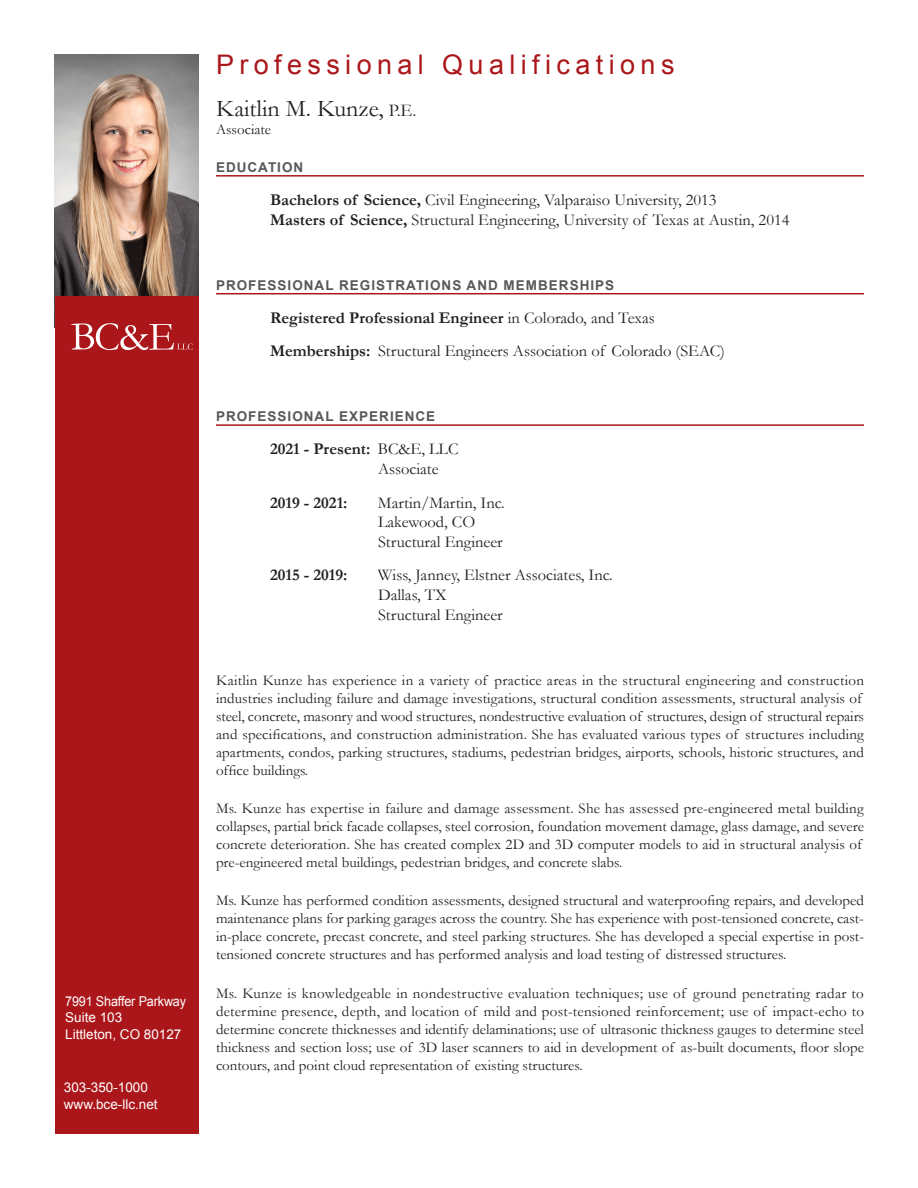
<style>
.page{position:relative;width:918px;height:1188px;background:#fff}
.page>*{position:absolute;margin:0;border:0;box-sizing:border-box;transform-origin:0 0}
.PQ_Title{font:27px "Arial";letter-spacing:.2em;color:#ab161a}
.t1{font:24px "Garamond";color:#231f20}
.Experience{font:16.5px/19.8px "Garamond";color:#231f20}
.Memberships{font:16.5px/19.8px "Garamond";color:#231f20}
.Experience-2{font:700 16.5px "Garamond";color:#231f20}
.PQ_Summary{font:15px/18px "Garamond";letter-spacing:.005em;color:#231f20}
.PQ_SectionHead{font:700 13.5px "Arial";letter-spacing:.075em;color:#57585a}
.t2{font:13.5px "Arial";color:#fff}
.t3{font:13.5px "Arial";color:#fff;scale:.93 1}
.s1{font-size:18px}
.s2{font-weight:700}
.s3{font-weight:400}
</style>
<div class="page">
<hr style="left:216px;top:175px;width:648px;height:2px;background:#ab161a">
<hr style="left:216px;top:293px;width:648px;height:1px;background:#ab161a">
<hr style="left:216px;top:424px;width:648px;height:2px;background:#ab161a">
<div style="left:55px;top:54px;width:144px;height:1080px;background:#ab161a"></div>
<img style="left:55px;top:54px;width:144px;height:242px">
<svg style="left:71px;top:323px;width:122px;height:27px"></svg>
<p class="t3" style="left:65px;top:992px;width:132px">7991 Shaffer Parkway</p>
<p class="t2" style="left:65px;top:1009px;width:59px">Suite 103</p>
<p class="t2" style="left:65px;top:1025px;width:118px">Littleton, CO 80127</p>
<p class="t2" style="left:64px;top:1079px;width:86px">303-350-1000</p>
<p class="t2" style="left:64px;top:1095px;width:95px">www.bce-llc.net</p>
<p class="PQ_Title" style="left:216px;top:46px;width:460px">Professional Qualifications</p>
<p class="t1" style="left:216px;top:94px;width:202px">Kaitlin M. Kunze, <span class="s1">P.E.</span></p>
<p class="PQ_Summary" style="left:216px;top:120px;width:57px">Associate</p>
<p class="PQ_SectionHead" style="left:216px;top:158px;width:89px">EDUCATION</p>
<p class="Memberships" style="left:270px;top:190px;width:521px"><span class="s2">Bachelors of Science,</span> Civil Engineering, Valparaiso University, 2013<br><span class="s2">Masters of Science,</span> Structural Engineering, University of Texas at Austin, 2014</p>
<p class="PQ_SectionHead" style="left:216px;top:276px;width:400px">PROFESSIONAL REGISTRATIONS AND MEMBERSHIPS</p>
<p class="Experience-2" style="left:270px;top:308px;width:386px">Registered Professional Engineer <span class="s3">in Colorado, and Texas</span></p>
<p class="Experience" style="left:270px;top:341px;width:456px"><span class="s2">Memberships:</span> Structural Engineers Association of Colorado (SEAC)</p>
<p class="PQ_SectionHead" style="left:216px;top:407px;width:221px">PROFESSIONAL EXPERIENCE</p>
<p class="Experience" style="left:378px;top:439px;width:82px;text-indent:-108px"><span class="s2">2021 - Present:</span> BC&amp;E, LLC<br>Associate</p>
<p class="Experience-2" style="left:270px;top:492px;width:79px">2019 - 2021:</p>
<p class="Experience" style="left:378px;top:492px;width:128px">Martin/Martin, Inc.<br>Lakewood, CO<br>Structural Engineer</p>
<p class="Experience-2" style="left:270px;top:565px;width:79px">2015 - 2019:</p>
<p class="Experience" style="left:378px;top:565px;width:236px">Wiss, Janney, Elstner Associates, Inc.<br>Dallas, TX<br>Structural Engineer</p>
<p class="PQ_Summary" style="left:216px;top:671px;width:650px">Kaitlin Kunze has experience in a variety of practice areas in the structural engineering and construction industries including failure and damage investigations, structural condition assessments, structural analysis of steel, concrete, masonry and wood structures, nondestructive evaluation of structures, design of structural repairs and specifications, and construction administration. She has evaluated various types of structures including apartments, condos, parking structures, stadiums, pedestrian bridges, airports, schools, historic structures, and office buildings.</p>
<p class="PQ_Summary" style="left:216px;top:799px;width:650px">Ms. Kunze has expertise in failure and damage assessment. She has assessed pre-engineered metal building collapses, partial brick facade collapses, steel corrosion, foundation movement damage, glass damage, and severe concrete deterioration. She has created complex 2D and 3D computer models to aid in structural analysis of pre-engineered metal buildings, pedestrian bridges, and concrete slabs.</p>
<p class="PQ_Summary" style="left:216px;top:891px;width:650px;text-align:justify">Ms. Kunze has performed condition assessments, designed structural and waterproofing repairs, and developed maintenance plans for parking garages across the country. She has experience with post-tensioned concrete, cast&shy;in-place concrete, precast concrete, and steel parking structures. She has developed a special expertise in post&shy;tensioned concrete structures and has performed analysis and load testing of distressed structures.</p>
<p class="PQ_Summary" style="left:216px;top:984px;width:650px;text-align:justify">Ms. Kunze is knowledgeable in nondestructive evaluation techniques; use of ground penetrating radar to determine presence, depth, and location of mild and post-tensioned reinforcement; use of impact-echo to determine concrete thicknesses and identify delaminations; use of ultrasonic thickness gauges to determine steel thickness and section loss; use of 3D laser scanners to aid in development of as-built documents, floor slope contours, and point cloud representation of existing structures.</p>
</div>
